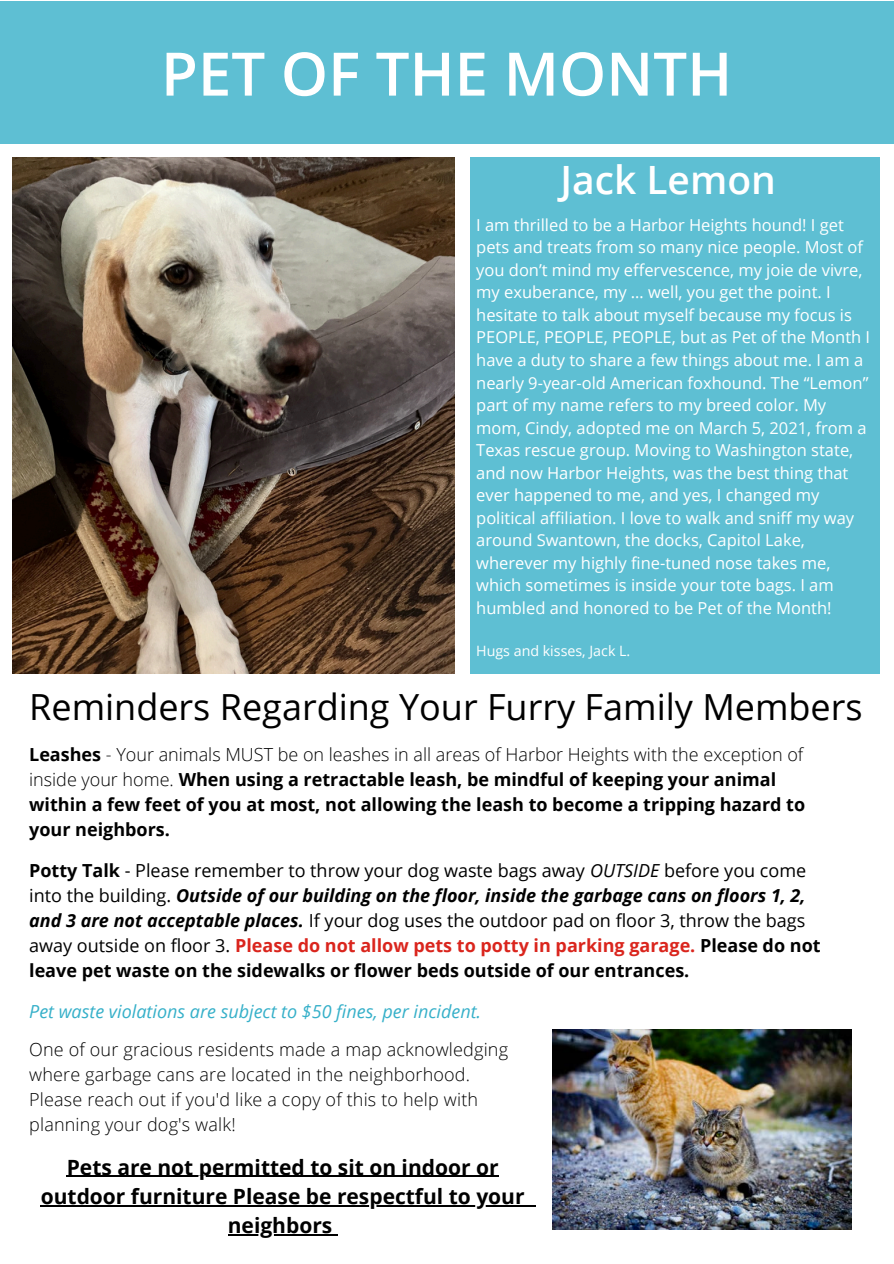
<style>
.page{position:relative;width:894px;height:1264px;background:#fff}
.page>*{position:absolute;margin:0;border:0;box-sizing:border-box;transform-origin:0 0}
.t1{font:600 60px "Open Sans";color:#fff}
.t2{font:600 39px "Open Sans";color:#fff}
.t3{font:36px "Open Sans";color:#000}
.t4{font:700 21px "Open Sans";color:#000}
.t5{font:18px/25px "Open Sans";color:#000}
.t6{font:700 18px/25px "Open Sans";color:#000}
.t7{font:300 18px/24.8px "Open Sans";letter-spacing:.01em;color:#000}
.t8{font:italic 18px "Open Sans";color:#36b0c9}
.t9{font:16.5px/22.5px "Open Sans";color:#fff}
.t10{font:14.25px "Open Sans";color:#fff}
.s1{font-weight:300}
.s2{font-weight:700}
.s3{font-style:italic}
.s4{font-weight:700;font-style:italic}
.s5{font-weight:700;color:#da251d}
</style>
<div class="page">
<div style="left:0;top:2px;width:893px;height:142px;background:#5ebfd3"></div>
<img style="left:13px;top:157px;width:441px;height:516px">
<div style="left:469px;top:157px;width:410px;height:516px;background:#5ebfd3"></div>
<img style="left:552px;top:1029px;width:299px;height:199px">
<hr style="left:67px;top:1175px;width:431px;height:1px;background:#000">
<hr style="left:41px;top:1205px;width:483px;height:1px;background:#000">
<hr style="left:228px;top:1234px;width:104px;height:1px;background:#000">
<h4 class="t1" style="left:161px;top:31px;width:572px">PET OF THE MONTH</h4>
<p class="t2" style="left:560px;top:152px;width:217px">Jack Lemon</p>
<p class="t9" style="left:476px;top:213px;width:395px">I am thrilled to be a Harbor Heights hound! I get pets and treats from so many nice people. Most of you don’t mind my effervescence, my joie de vivre, my exuberance, my … well, you get the point. I hesitate to talk about myself because my focus is PEOPLE, PEOPLE, PEOPLE, but as Pet of the Month I have a duty to share a few things about me. I am a nearly 9-year-old American foxhound. The “Lemon” part of my name refers to my breed color. My mom, Cindy, adopted me on March 5, 2021, from a Texas rescue group. Moving to Washington state, and now Harbor Heights, was the best thing that ever happened to me, and yes, I changed my political affiliation. I love to walk and sniff my way around Swantown, the docks, Capitol Lake, wherever my highly fine-tuned nose takes me, which sometimes is inside your tote bags. I am humbled and honored to be Pet of the Month!</p>
<p class="t10" style="left:476px;top:641px;width:155px">Hugs and kisses, Jack L.</p>
<h5 class="t3" style="left:29px;top:681px;width:834px">Reminders Regarding Your Furry Family Members</h5>
<h5 class="t6" style="left:29px;top:741px;width:777px">Leashes <span class="s1">- Your animals MUST be on leashes in all areas of Harbor Heights with the exception of inside your home.</span> When using a retractable leash, be mindful of keeping your animal within a few feet of you at most, not allowing the leash to become a tripping hazard to your neighbors.</h5>
<h5 class="t5" style="left:29px;top:857px;width:792px"><span class="s2">Potty Talk</span> - Please remember to throw your dog waste bags away <span class="s3">OUTSIDE</span> before you come into the building. <span class="s4">Outside of our building on the floor, inside the garbage cans on floors 1, 2, and 3 are not acceptable places.</span> If your dog uses the outdoor pad on floor 3, throw the bags away outside on floor 3. <span class="s5">Please do not allow pets to potty in parking garage.</span> <span class="s2">Please do not leave pet waste on the sidewalks or flower beds outside of our entrances.</span></h5>
<h5 class="t8" style="left:29px;top:998px;width:453px">Pet waste violations are subject to $50 fines, per incident.</h5>
<h3 class="t7" style="left:29px;top:1036px;width:480px">One of our gracious residents made a map acknowledging where garbage cans are located in the neighborhood.<br>Please reach out if you'd like a copy of this to help with planning your dog's walk!</h3>
<h2 class="t4" style="left:67px;top:1152px;width:433px">Pets are not permitted to sit on indoor or</h2>
<h5 class="t4" style="left:41px;top:1181px;width:485px">outdoor furniture Please be respectful to your</h5>
<p class="t4" style="left:228px;top:1210px;width:106px">neighbors</p>
</div>
